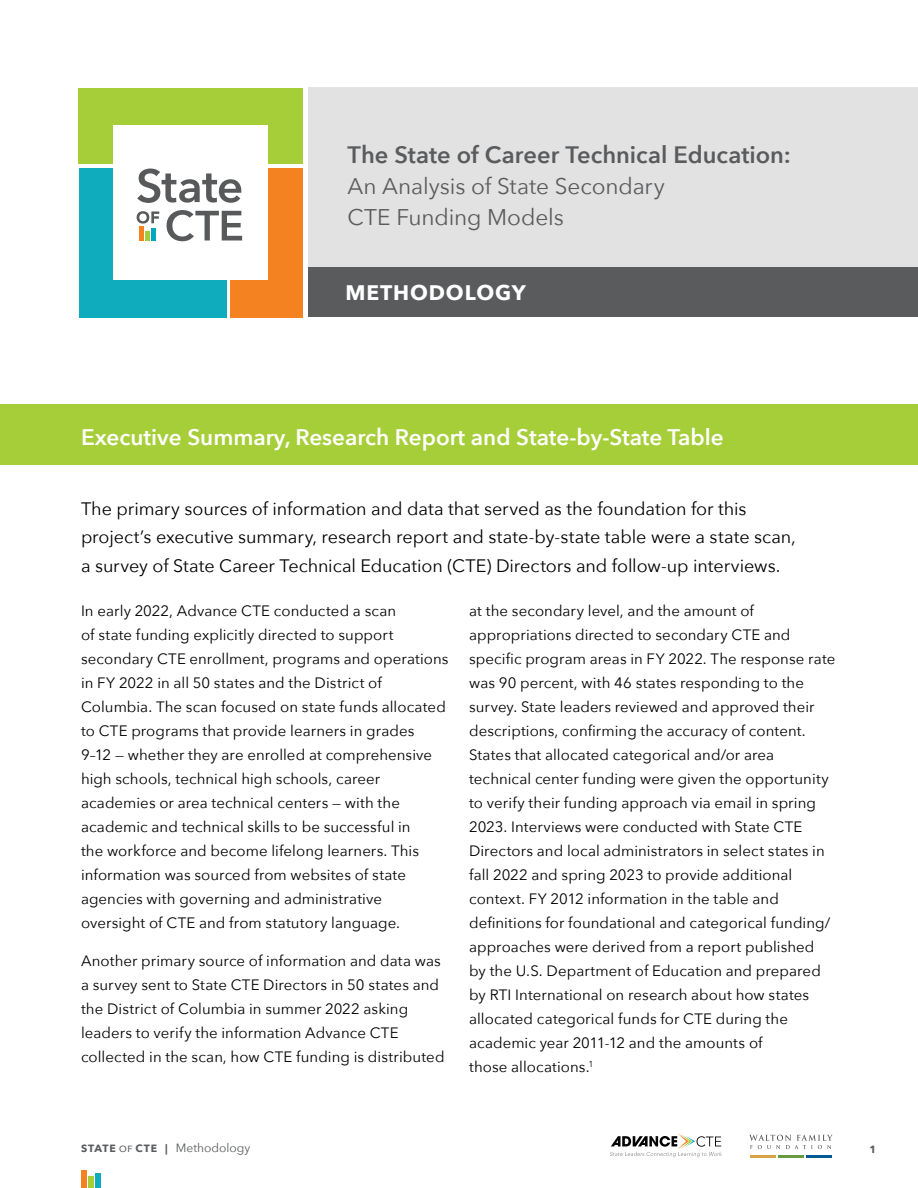
<style>
.page{position:relative;width:918px;height:1188px;background:#fff}
.page>*{position:absolute;margin:0;border:0;box-sizing:border-box;transform-origin:0 0}
.t1{font:600 23.7px "Avenir Next";color:#595b5d}
.t2{font:22.65px/30.9px "Avenir Next";letter-spacing:-.005em;color:#595b5d}
.t3{font:600 22.5px "Avenir Next";color:#fff}
.t4{font:700 21px "Avenir Next";letter-spacing:.04em;color:#fff}
.Intro_body{font:18px/28.5px "Avenir Next";letter-spacing:-.005em;color:#000}
.Intro_body-2{font:15px/24px "Avenir Next";letter-spacing:.005em;color:#000}
.t5{font:12px "Avenir Next";color:#595b5d}
.t6{font:700 10.5px "Avenir Next";color:#595b5d}
.s1{font-weight:700;font-size:10.5px}
.s2{font-weight:500;font-size:9px}
</style>
<div class="page">
<div style="left:88px;top:1177px;width:6px;height:11px;background:#a6ce39"></div>
<div style="left:81px;top:1171px;width:6px;height:17px;background:#f58220"></div>
<div style="left:95px;top:1173px;width:6px;height:15px;background:#0facbd"></div>
<svg style="left:610px;top:1133px;width:112px;height:24px"></svg>
<hr style="left:750px;top:1156px;width:26px;height:2px;background:#d9a345">
<hr style="left:778px;top:1156px;width:26px;height:2px;background:#669b41">
<hr style="left:806px;top:1156px;width:26px;height:2px;background:#005b94">
<svg style="left:749px;top:1135px;width:83px;height:14px"></svg>
<div style="left:0;top:404px;width:918px;height:61px;background:#a6ce39"></div>
<div style="left:79px;top:88px;width:224px;height:75px;background:#a6ce39"></div>
<div style="left:230px;top:168px;width:73px;height:149px;background:#f58220"></div>
<div style="left:79px;top:168px;width:147px;height:149px;background:#0facbd"></div>
<div style="left:113px;top:125px;width:154px;height:154px;background:#fff"></div>
<svg style="left:137px;top:169px;width:104px;height:34px"></svg>
<svg style="left:137px;top:211px;width:22px;height:13px"></svg>
<svg style="left:167px;top:210px;width:75px;height:31px"></svg>
<div style="left:145px;top:231px;width:5px;height:10px;background:#a3cd3a"></div>
<div style="left:139px;top:226px;width:5px;height:15px;background:#f48220"></div>
<div style="left:151px;top:228px;width:5px;height:13px;background:#00aabc"></div>
<div style="left:309px;top:87px;width:609px;height:182px;background:#e3e2e2"></div>
<div style="left:309px;top:267px;width:609px;height:50px;background:#595b5d"></div>
<p class="t1" style="left:348px;top:141px;width:445px">The State of Career Technical Education:</p>
<p class="t2" style="left:348px;top:171px;width:319px">An Analysis of State Secondary<br>CTE Funding Models</p>
<p class="t4" style="left:345px;top:280px;width:182px">METHODOLOGY</p>
<p class="t3" style="left:81px;top:423px;width:644px">Executive Summary, Research Report and State-by-State Table</p>
<p class="Intro_body" style="left:81px;top:494px;width:716px">The primary sources of information and data that served as the foundation for this project’s executive summary, research report and state-by-state table were a state scan, a survey of State Career Technical Education (CTE) Directors and follow-up interviews.</p>
<p class="Intro_body-2" style="left:81px;top:599px;width:369px">In early 2022, Advance CTE conducted a scan<br>of state funding explicitly directed to support secondary CTE enrollment, programs and operations in FY 2022 in all 50 states and the District of Columbia. The scan focused on state funds allocated to CTE programs that provide learners in grades<br>9–12 — whether they are enrolled at comprehensive high schools, technical high schools, career academies or area technical centers — with the academic and technical skills to be successful in<br>the workforce and become lifelong learners. This information was sourced from websites of state agencies with governing and administrative oversight of CTE and from statutory language.</p>
<p class="Intro_body-2" style="left:81px;top:948px;width:365px">Another primary source of information and data was a survey sent to State CTE Directors in 50 states and the District of Columbia in summer 2022 asking leaders to verify the information Advance CTE collected in the scan, how CTE funding is distributed</p>
<p class="Intro_body-2" style="left:469px;top:599px;width:368px">at the secondary level, and the amount of appropriations directed to secondary CTE and specific program areas in FY 2022. The response rate was 90 percent, with 46 states responding to the survey. State leaders reviewed and approved their descriptions, confirming the accuracy of content.<br>States that allocated categorical and/or area technical center funding were given the opportunity to verify their funding approach via email in spring 2023. Interviews were conducted with State CTE Directors and local administrators in select states in fall 2022 and spring 2023 to provide additional context. FY 2012 information in the table and definitions for foundational and categorical funding/ approaches were derived from a report published<br>by the U.S. Department of Education and prepared by RTI International on research about how states allocated categorical funds for CTE during the academic year 2011-12 and the amounts of<br>those allocations.<sup>1</sup></p>
<p class="t5" style="left:81px;top:1141px;width:171px"><span class="s1">STATE</span> <span class="s2">OF</span> <span class="s1">CTE |</span> Methodology</p>
<p class="t6" style="left:870px;top:1143px;width:8px">1</p>
</div>
